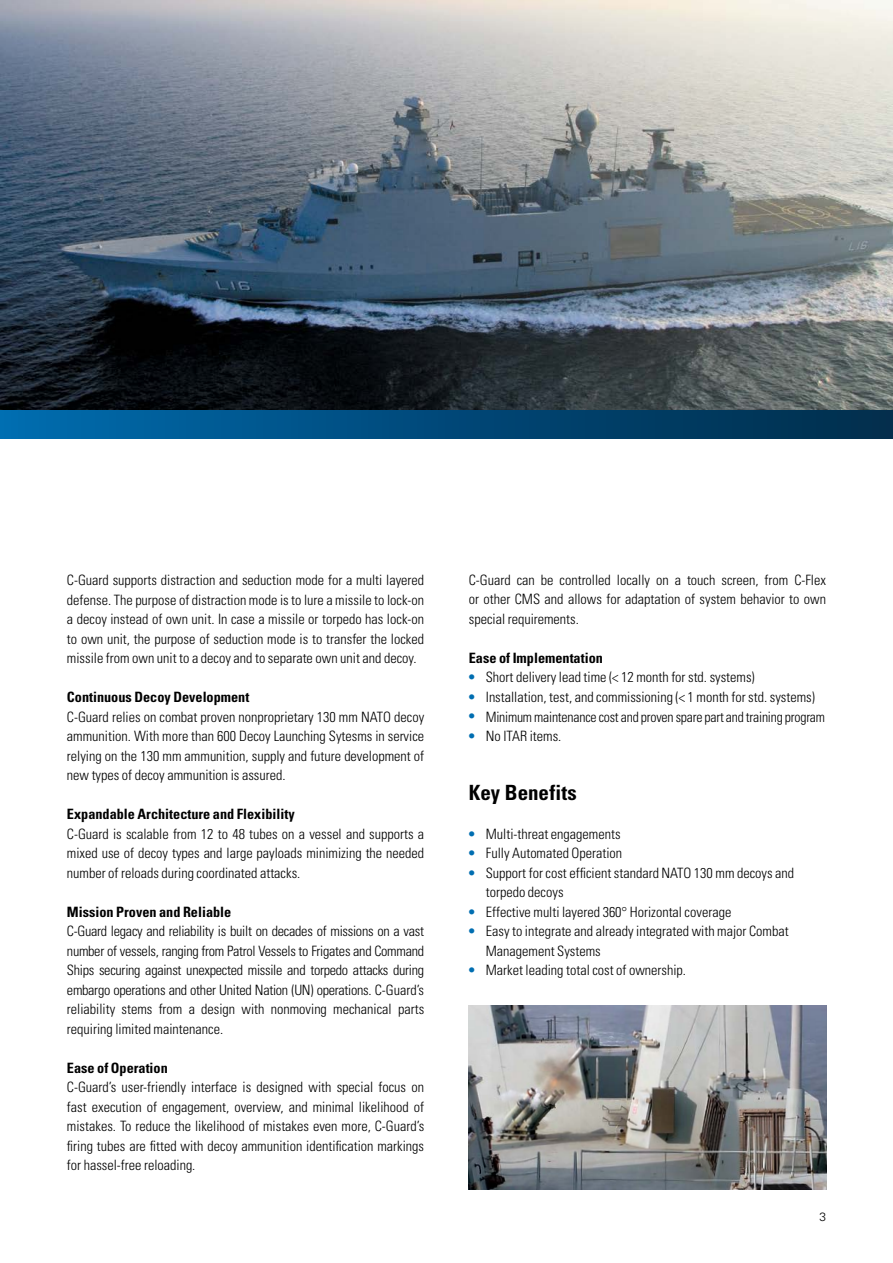
<style>
.page{position:relative;width:893px;height:1263px;background:#fff}
.page>*{position:absolute;margin:0;border:0;box-sizing:border-box;transform-origin:0 0}
.t1{font:700 condensed 21px "Univers LT Std";color:#000}
.t2{font:300 condensed 14.25px/19.5px "Univers LT Std";color:#000;text-align:justify}
.t3{font:700 condensed 14.25px "Univers LT Std";color:#000}
.t4{font:300 12px "Univers LT Std";color:#000}
.s1{font-weight:700;color:#006eb1}
</style>
<div class="page">
<div style="left:0;top:410px;width:893px;height:28px;background:linear-gradient(to right,#006bad,#012b49)"></div>
<img style="left:0;top:0;width:893px;height:410px">
<img style="left:469px;top:1005px;width:357px;height:185px">
<p class="t2" style="left:67px;top:570px;width:359px">C-Guard supports distraction and seduction mode for a multi layered defense. The purpose of distraction mode is to lure a missile to lock-on a decoy instead of own unit. In case a missile or torpedo has lock-on to own unit, the purpose of seduction mode is to transfer the locked missile from own unit to a decoy and to separate own unit and decoy.</p>
<p class="t3" style="left:67px;top:688px;width:184px">Continuous Decoy Development</p>
<p class="t2" style="left:67px;top:707px;width:359px">C-Guard relies on combat proven nonproprietary 130 mm NATO decoy ammunition. With more than 600 Decoy Launching Sytesms in service relying on the 130 mm ammunition, supply and future development of new types of decoy ammunition is assured.</p>
<p class="t3" style="left:67px;top:805px;width:229px">Expandable Architecture and Flexibility</p>
<p class="t2" style="left:67px;top:824px;width:359px">C-Guard is scalable from 12 to 48 tubes on a vessel and supports a mixed use of decoy types and large payloads minimizing the needed number of reloads during coordinated attacks.</p>
<p class="t3" style="left:67px;top:903px;width:166px">Mission Proven and Reliable</p>
<p class="t2" style="left:67px;top:921px;width:359px">C-Guard legacy and reliability is built on decades of missions on a vast number of vessels, ranging from Patrol Vessels to Frigates and Command Ships securing against unexpected missile and torpedo attacks during embargo operations and other United Nation (UN) operations. C-Guard’s reliability stems from a design with nonmoving mechanical parts requiring limited maintenance.</p>
<p class="t3" style="left:67px;top:1059px;width:102px">Ease of Operation</p>
<p class="t2" style="left:67px;top:1077px;width:359px">C-Guard’s user-friendly interface is designed with special focus on fast execution of engagement, overview, and minimal likelihood of mistakes. To reduce the likelihood of mistakes even more, C-Guard’s firing tubes are fitted with decoy ammunition identification markings for hassel-free reloading.</p>
<p class="t2" style="left:469px;top:570px;width:359px">C-Guard can be controlled locally on a touch screen, from C-Flex or other CMS and allows for adaptation of system behavior to own special requirements.</p>
<p class="t3" style="left:469px;top:649px;width:136px">Ease of Implementation</p>
<p class="t2" style="left:469px;top:668px;width:287px"><span class="s1">•</span> Short delivery lead time (&lt; 12 month for std. systems)</p>
<p class="t2" style="left:469px;top:687px;width:348px"><span class="s1">•</span> Installation, test, and commissioning (&lt; 1 month for std. systems)</p>
<p class="t2" style="left:469px;top:707px;width:358px"><span class="s1">•</span> Minimum maintenance cost and proven spare part and training program</p>
<p class="t2" style="left:469px;top:726px;width:94px"><span class="s1">•</span> No ITAR items.</p>
<h1 class="t1" style="left:469px;top:779px;width:110px">Key Benefits</h1>
<p class="t2" style="left:469px;top:824px;width:153px"><span class="s1">•</span> Multi-threat engagements</p>
<p class="t2" style="left:469px;top:843px;width:155px"><span class="s1">•</span> Fully Automated Operation</p>
<p class="t2" style="left:486px;top:863px;width:310px;text-indent:-17px"><span class="s1">•</span> Support for cost efficient standard NATO 130 mm decoys and torpedo decoys</p>
<p class="t2" style="left:469px;top:902px;width:264px"><span class="s1">•</span> Effective multi layered 360° Horizontal coverage</p>
<p class="t2" style="left:486px;top:921px;width:304px;text-indent:-17px"><span class="s1">•</span> Easy to integrate and already integrated with major Combat<br>Management Systems</p>
<p class="t2" style="left:469px;top:960px;width:219px"><span class="s1">•</span> Market leading total cost of ownership.</p>
<p class="t4" style="left:819px;top:1209px;width:8px">3</p>
</div>
